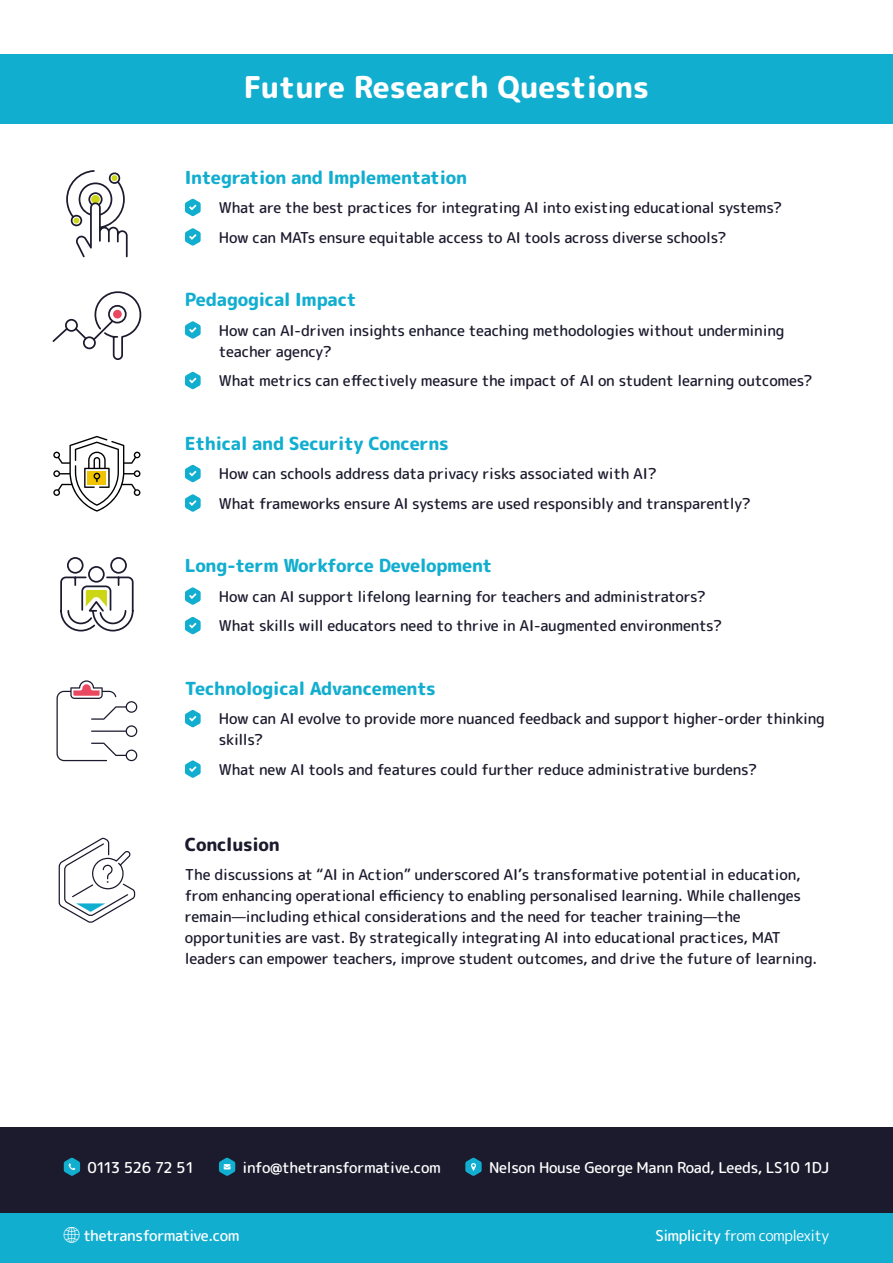
<style>
.page{position:relative;width:893px;height:1263px;background:#fff}
.page>*{position:absolute;margin:0;border:0;box-sizing:border-box;transform-origin:0 0}
.t1{font:800 30px "Rounded Mplus 1 c";color:#fff}
.t2{font:800 18px "Rounded Mplus 1 c";letter-spacing:-.015em;color:#12aed0}
.t3{font:800 18px "Rounded Mplus 1 c";letter-spacing:-.015em;color:#1c1b2e}
.t4{font:500 15px/21px "Rounded Mplus 1 c";letter-spacing:-.015em;color:#1c1b2e}
.t5{font:500 15px "Rounded Mplus 1 c";letter-spacing:-.02em;color:#fff}
.t6{font:15px "Rounded Mplus 1 c";letter-spacing:-.04em;color:#fff}
.t7{font:500 15px "Rounded Mplus 1 c";letter-spacing:-.06em;color:#fff}
.s1{font-weight:500}
</style>
<div class="page">
<svg style="left:185px;top:199px;width:16px;height:17px"></svg>
<svg style="left:185px;top:228px;width:16px;height:18px"></svg>
<svg style="left:185px;top:321px;width:16px;height:18px"></svg>
<svg style="left:185px;top:372px;width:16px;height:17px"></svg>
<svg style="left:185px;top:465px;width:16px;height:17px"></svg>
<svg style="left:185px;top:494px;width:16px;height:18px"></svg>
<svg style="left:185px;top:587px;width:16px;height:18px"></svg>
<svg style="left:185px;top:617px;width:16px;height:17px"></svg>
<svg style="left:185px;top:710px;width:16px;height:17px"></svg>
<svg style="left:185px;top:760px;width:16px;height:18px"></svg>
<div style="left:0;top:54px;width:893px;height:69px;background:#12aed0"></div>
<div style="left:0;top:1212px;width:893px;height:51px;background:#12aed0"></div>
<div style="left:0;top:1127px;width:893px;height:85px;background:#1c1b2e"></div>
<svg style="left:64px;top:1158px;width:16px;height:18px"></svg>
<svg style="left:219px;top:1158px;width:16px;height:18px"></svg>
<svg style="left:465px;top:1158px;width:17px;height:18px"></svg>
<svg style="left:58px;top:837px;width:78px;height:86px"></svg>
<svg style="left:66px;top:170px;width:62px;height:87px"></svg>
<svg style="left:53px;top:436px;width:87px;height:76px"></svg>
<svg style="left:60px;top:557px;width:74px;height:75px"></svg>
<svg style="left:52px;top:291px;width:90px;height:69px"></svg>
<svg style="left:57px;top:680px;width:80px;height:81px"></svg>
<h1 class="t1" style="left:244px;top:65px;width:407px">Future Research Questions</h1>
<p class="t2" style="left:185px;top:164px;width:284px">Integration and Implementation</p>
<p class="t4" style="left:219px;top:193px;width:565px;line-height:29.5px">What are the best practices for integrating AI into existing educational systems?<br>How can MATs ensure equitable access to AI tools across diverse schools?</p>
<p class="t2" style="left:185px;top:287px;width:173px">Pedagogical Impact</p>
<p class="t4" style="left:219px;top:320px;width:567px">How can AI-driven insights enhance teaching methodologies without undermining teacher agency?</p>
<p class="t4" style="left:219px;top:370px;width:595px">What metrics can effectively measure the impact of AI on student learning outcomes?</p>
<p class="t2" style="left:185px;top:430px;width:265px">Ethical and Security Concerns</p>
<p class="t4" style="left:219px;top:459px;width:533px;line-height:29.5px">How can schools address data privacy risks associated with AI?<br>What frameworks ensure AI systems are used responsibly and transparently?</p>
<p class="t2" style="left:185px;top:553px;width:309px">Long-term Workforce Development</p>
<p class="t4" style="left:219px;top:581px;width:505px;line-height:29.5px">How can AI support lifelong learning for teachers and administrators?<br>What skills will educators need to thrive in AI-augmented environments?</p>
<p class="t2" style="left:185px;top:675px;width:252px">Technological Advancements</p>
<p class="t4" style="left:219px;top:708px;width:607px">How can AI evolve to provide more nuanced feedback and support higher-order thinking skills?</p>
<p class="t4" style="left:219px;top:759px;width:540px">What new AI tools and features could further reduce administrative burdens?</p>
<p class="t3" style="left:185px;top:831px;width:96px">Conclusion</p>
<p class="t4" style="left:185px;top:864px;width:634px">The discussions at “AI in Action” underscored AI’s transformative potential in education, from enhancing operational efficiency to enabling personalised learning. While challenges remain—including ethical considerations and the need for teacher training—the opportunities are vast. By strategically integrating AI into educational practices, MAT leaders can empower teachers, improve student outcomes, and drive the future of learning.</p>
<p class="t7" style="left:87px;top:1157px;width:109px">0113 526 72 51</p>
<p class="t5" style="left:243px;top:1157px;width:200px">info@thetransformative.com</p>
<p class="t5" style="left:489px;top:1157px;width:342px">Nelson House George Mann Road, Leeds, LS10 1DJ</p>
<p class="t5" style="left:83px;top:1224px;width:158px">thetransformative.com</p>
<p class="t6" style="left:655px;top:1224px;width:175px"><span class="s1">Simplicity</span> from complexity</p>
</div>
